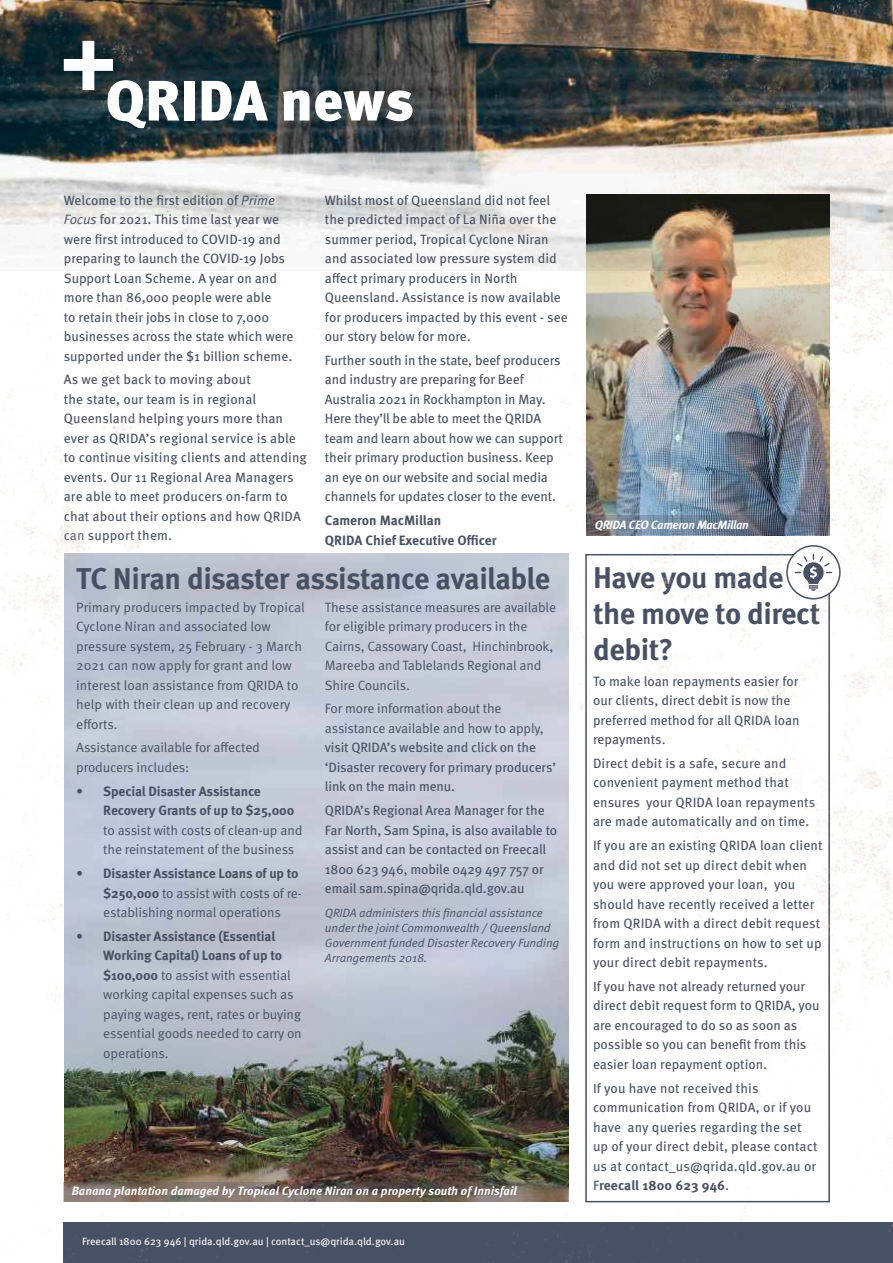
<style>
.page{position:relative;width:893px;height:1263px;background:#fff}
.page>*{position:absolute;margin:0;border:0;box-sizing:border-box;transform-origin:0 0}
.t1{font:900 56.85px "Meta OT";color:#fff}
.t2{font:700 30px/36px "Meta OT";letter-spacing:-.02em;color:#485063}
.t3{font:13.5px/19.5px "Meta OT";color:#485063}
.t4{font:13.5px/19.5px "Meta OT Norm";letter-spacing:-.01em;color:#485063}
.t5{font:700 13.5px/19.5px "Meta OT";letter-spacing:-.01em;color:#485063}
.t6{font:12px/15px "Meta OT Norm Ita";letter-spacing:-.01em;color:#485063}
.t7{font:italic 700 12px "Meta OT";letter-spacing:-.005em;color:#fff}
.t8{font:italic 700 12px "Meta OT";letter-spacing:-.03em;color:#fff}
.t9{font:10.5px "Meta OT";letter-spacing:-.005em;color:#fff}
.s1{font-family:"Meta OT Norm Ita"}
.s2{font-family:"Meta OT Norm";font-weight:400}
.s3{font-family:"Meta OT";font-weight:700}
.s4{font-weight:700}
</style>
<div class="page">
<img style="left:0;top:0;width:893px;height:1263px">
<svg style="left:64px;top:1182px;width:504px;height:20px;background:#74675e"></svg>
<svg style="left:795px;top:554px;width:37px;height:37px"></svg>
<img style="left:587px;top:194px;width:243px;height:321px">
<svg style="left:587px;top:515px;width:243px;height:20px;background:#677588"></svg>
<h1 class="t1" style="left:106px;top:66px;width:310px">QRIDA news</h1>
<p class="t3" style="left:64px;top:190px;width:231px">Welcome to the first edition of <span class="s1">Prime Focus</span> for 2021. This time last year we were first introduced to COVID-19 and preparing to launch the COVID-19 Jobs Support Loan Scheme. A year on and more than 86,000 people were able<br>to retain their jobs in close to 7,000 businesses across the state which were supported under the $1 billion scheme.</p>
<p class="t3" style="left:64px;top:370px;width:245px">As we get back to moving about<br>the state, our team is in regional Queensland helping yours more than ever as QRIDA’s regional service is able to continue visiting clients and attending events. Our 11 Regional Area Managers are able to meet producers on-farm to chat about their options and how QRIDA can support them.</p>
<p class="t3" style="left:325px;top:190px;width:244px">Whilst most of Queensland did not feel the predicted impact of La Niña over the summer period, Tropical Cyclone Niran and associated low pressure system did affect primary producers in North Queensland. Assistance is now available for producers impacted by this event - see our story below for more.</p>
<p class="t3" style="left:325px;top:351px;width:240px">Further south in the state, beef producers and industry are preparing for Beef Australia 2021 in Rockhampton in May.<br>Here they’ll be able to meet the QRIDA team and learn about how we can support their primary production business. Keep an eye on our website and social media channels for updates closer to the event.</p>
<p class="t5" style="left:325px;top:511px;width:173px">Cameron MacMillan<br>QRIDA Chief Executive Officer</p>
<h2 class="t2" style="left:76px;top:561px;width:476px">TC Niran disaster assistance available</h2>
<p class="t4" style="left:325px;top:597px;width:233px">These assistance measures are available for eligible primary producers in the Cairns, Cassowary Coast, Hinchinbrook, Mareeba and Tablelands Regional and Shire Councils.</p>
<p class="t4" style="left:325px;top:699px;width:220px">For more information about the assistance available and how to apply,</p>
<p class="t3" style="left:325px;top:738px;width:233px">visit QRIDA’s website and click on the ‘Disaster recovery for primary producers’ link on the main menu.</p>
<p class="t3" style="left:325px;top:801px;width:234px">QRIDA’s Regional Area Manager for the Far North, Sam Spina, is also available to assist and can be contacted on Freecall 1800 623 946, mobile 0429 497 757 or email sam.spina@qrida.qld.gov.au</p>
<p class="t6" style="left:325px;top:905px;width:236px">QRIDA administers this financial assistance under the joint Commonwealth / Queensland Government funded Disaster Recovery Funding Arrangements 2018.</p>
<p class="t4" style="left:76px;top:597px;width:230px">Primary producers impacted by Tropical<br>Cyclone Niran and associated low pressure system, 25 February - 3 March<br>2021 can now apply for grant and low interest loan assistance from QRIDA to help with their clean up and recovery efforts.</p>
<p class="t4" style="left:76px;top:738px;width:185px">Assistance available for affected producers includes:</p>
<p class="t5" style="left:103px;top:781px;width:193px;text-indent:-27px"><span class="s2">•</span> Special Disaster Assistance<br>Recovery Grants of up to $25,000</p>
<p class="t4" style="left:103px;top:820px;width:201px">to assist with costs of clean-up and the reinstatement of the business</p>
<p class="t5" style="left:76px;top:864px;width:224px"><span class="s2">•</span> Disaster Assistance Loans of up to</p>
<p class="t4" style="left:103px;top:883px;width:200px"><span class="s3">$250,000</span> to assist with costs of re&shy;establishing normal operations</p>
<p class="t5" style="left:103px;top:926px;width:180px;text-indent:-27px"><span class="s2">•</span> Disaster Assistance (Essential<br>Working Capital) Loans of up to</p>
<p class="t4" style="left:103px;top:965px;width:200px"><span class="s3">$100,000</span> to assist with essential working capital expenses such as paying wages, rent, rates or buying essential goods needed to carry on operations.</p>
<p class="t7" style="left:72px;top:1183px;width:446px">Banana plantation damaged by Tropical Cyclone Niran on a property south of Innisfail</p>
<p class="t9" style="left:82px;top:1235px;width:324px">Freecall 1800 623 946 | qrida.qld.gov.au | contact_us@qrida.qld.gov.au</p>
<p class="t8" style="left:595px;top:518px;width:155px">QRIDA CEO Cameron MacMillan</p>
<h2 class="t2" style="left:593px;top:560px;width:229px">Have you made the move to direct debit?</h2>
<p class="t3" style="left:593px;top:671px;width:208px">To make loan repayments easier for our clients, direct debit is now the preferred method for all QRIDA loan repayments.</p>
<p class="t3" style="left:593px;top:753px;width:224px">Direct debit is a safe, secure and convenient payment method that ensures your QRIDA loan repayments are made automatically and on time.</p>
<p class="t3" style="left:593px;top:836px;width:231px">If you are an existing QRIDA loan client and did not set up direct debit when you were approved your loan, you should have recently received a letter from QRIDA with a direct debit request form and instructions on how to set up your direct debit repayments.</p>
<p class="t3" style="left:593px;top:976px;width:228px">If you have not already returned your direct debit request form to QRIDA, you are encouraged to do so as soon as possible so you can benefit from this easier loan repayment option.</p>
<p class="t3" style="left:593px;top:1078px;width:226px">If you have not received this communication from QRIDA, or if you have any queries regarding the set up of your direct debit, please contact us at contact_us@qrida.qld.gov.au or F<span class="s4">reecall 1800 623 946</span>.</p>
</div>
